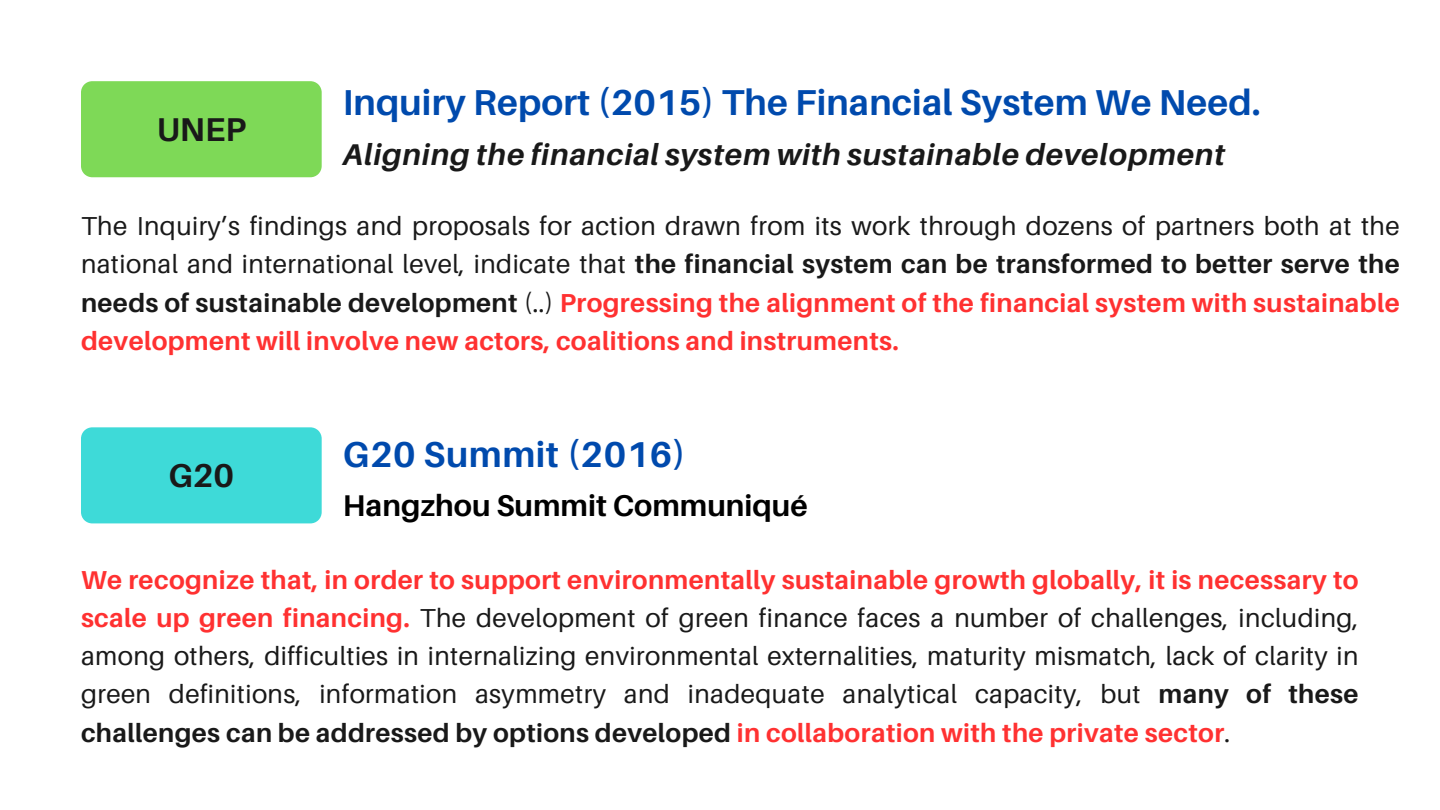
<style>
.page{position:relative;width:1440px;height:810px;background:#fff}
.page>*{position:absolute;margin:0;border:0;box-sizing:border-box;transform-origin:0 0}
.t1{font:700 36px "Aileron";letter-spacing:.005em;color:#004aad}
.t2{font:700 33px "Aileron";color:#191919}
.t3{font:italic 700 30px "Aileron";letter-spacing:.03em;color:#191919}
.t4{font:700 30px "Aileron";color:#000}
.t5{font:26px/38.2px "Aileron";letter-spacing:.015em;color:#191919;text-align:justify}
.s1{font-weight:700}
.s2{font-weight:700;color:#ff3131}
</style>
<div class="page">
<div style="left:81px;top:81px;width:241px;height:96px;background:#7ed957"></div>
<div style="left:81px;top:427px;width:241px;height:96px;background:#3edad8"></div>
<h2 class="t2" style="left:157px;top:109px;width:91px">UNEP</h2>
<h1 class="t1" style="left:343px;top:80px;width:919px">Inquiry Report (2015) The Financial System We Need.</h1>
<h3 class="t3" style="left:343px;top:135px;width:884px">Aligning the financial system with sustainable development</h3>
<p class="t5" style="left:81px;top:206px;width:1320px">The Inquiry’s findings and proposals for action drawn from its work through dozens of partners both at the national and international level, indicate that <span class="s1">the financial system can be transformed to better serve the needs of sustainable development</span> (..) <span class="s2">Progressing the alignment of the financial system with sustainable development will involve new actors, coalitions and instruments.</span></p>
<h1 class="t2" style="left:169px;top:455px;width:67px">G20</h1>
<h2 class="t1" style="left:343px;top:432px;width:344px">G20 Summit (2016)</h2>
<p class="t4" style="left:343px;top:487px;width:466px">Hangzhou Summit Communiqué</p>
<h3 class="t5" style="left:81px;top:560px;width:1279px"><span class="s2">We recognize that, in order to support environmentally sustainable growth globally, it is necessary to scale up green financing.</span> The development of green finance faces a number of challenges, including, among others, difficulties in internalizing environmental externalities, maturity mismatch, lack of clarity in green definitions, information asymmetry and inadequate analytical capacity, but <span class="s1">many of these challenges can be addressed by options developed</span> <span class="s2">in collaboration with the private sector</span>.</h3>
</div>
